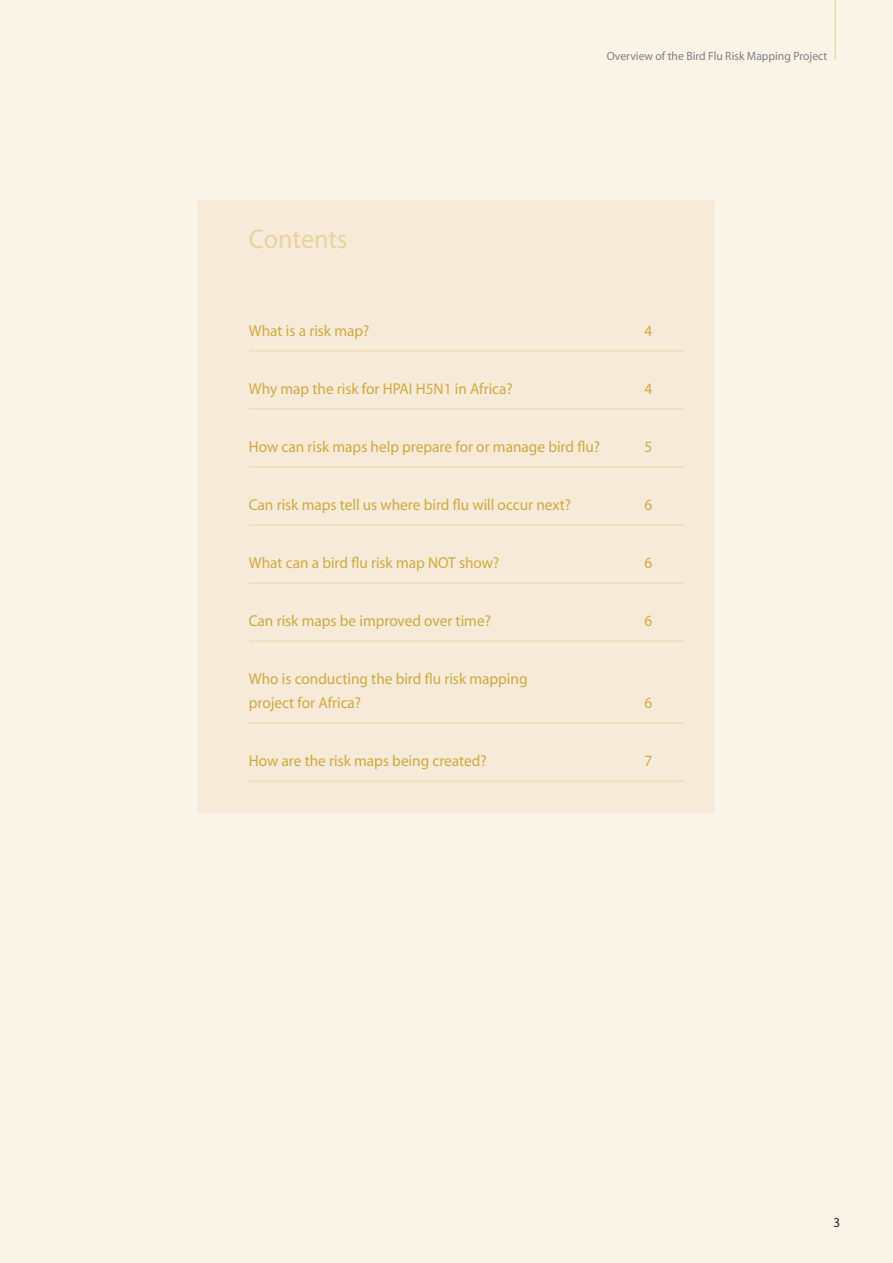
<style>
.page{position:relative;width:893px;height:1263px;background:#faf3e8}
.page>*{position:absolute;margin:0;border:0;box-sizing:border-box;transform-origin:0 0}
.t1{font:27px "Myriad";color:#ead3a0}
.t2{font:15.75px/24px "Myriad";color:#d2a941}
.t3{font:13.5px "Myriad";color:#231f20}
.t4{font:12px "Myriad";color:#808285}
</style>
<div class="page">
<hr style="left:834px;top:0;width:2px;height:60px;background:#edd7aa">
<div style="left:197px;top:200px;width:517px;height:614px;background:#f6ebd8"></div>
<hr style="left:249px;top:351px;width:435px;height:1px;background:#edd7aa">
<hr style="left:249px;top:409px;width:435px;height:1px;background:#edd7aa">
<hr style="left:249px;top:467px;width:435px;height:1px;background:#edd7aa">
<hr style="left:249px;top:525px;width:435px;height:1px;background:#edd7aa">
<hr style="left:249px;top:583px;width:435px;height:1px;background:#edd7aa">
<hr style="left:249px;top:641px;width:435px;height:1px;background:#edd7aa">
<hr style="left:249px;top:723px;width:435px;height:1px;background:#edd7aa">
<hr style="left:249px;top:781px;width:435px;height:1px;background:#edd7aa">
<h1 class="t1" style="left:249px;top:229px;width:100px">Contents</h1>
<p class="t4" style="left:607px;top:52px;width:222px">Overview of the Bird Flu Risk Mapping Project</p>
<p class="t2" style="left:249px;top:319px;width:122px">What is a risk map?</p>
<p class="t2" style="left:645px;top:319px;width:9px">4</p>
<p class="t2" style="left:249px;top:377px;width:265px">Why map the risk for HPAI H5N1 in Africa?</p>
<p class="t2" style="left:644px;top:377px;width:9px">4</p>
<p class="t2" style="left:249px;top:436px;width:353px">How can risk maps help prepare for or manage bird flu?</p>
<p class="t2" style="left:644px;top:436px;width:9px">5</p>
<p class="t2" style="left:249px;top:494px;width:324px">Can risk maps tell us where bird flu will occur next?</p>
<p class="t2" style="left:644px;top:494px;width:9px">6</p>
<p class="t2" style="left:249px;top:552px;width:252px">What can a bird flu risk map NOT show?</p>
<p class="t2" style="left:644px;top:552px;width:9px">6</p>
<p class="t2" style="left:249px;top:610px;width:244px">Can risk maps be improved over time?</p>
<p class="t2" style="left:644px;top:610px;width:9px">6</p>
<p class="t2" style="left:249px;top:668px;width:280px">Who is conducting the bird flu risk mapping project for Africa?</p>
<p class="t2" style="left:644px;top:692px;width:9px">6</p>
<p class="t2" style="left:249px;top:750px;width:239px">How are the risk maps being created?</p>
<p class="t2" style="left:644px;top:750px;width:9px">7</p>
<p class="t3" style="left:834px;top:1217px;width:8px">3</p>
</div>
